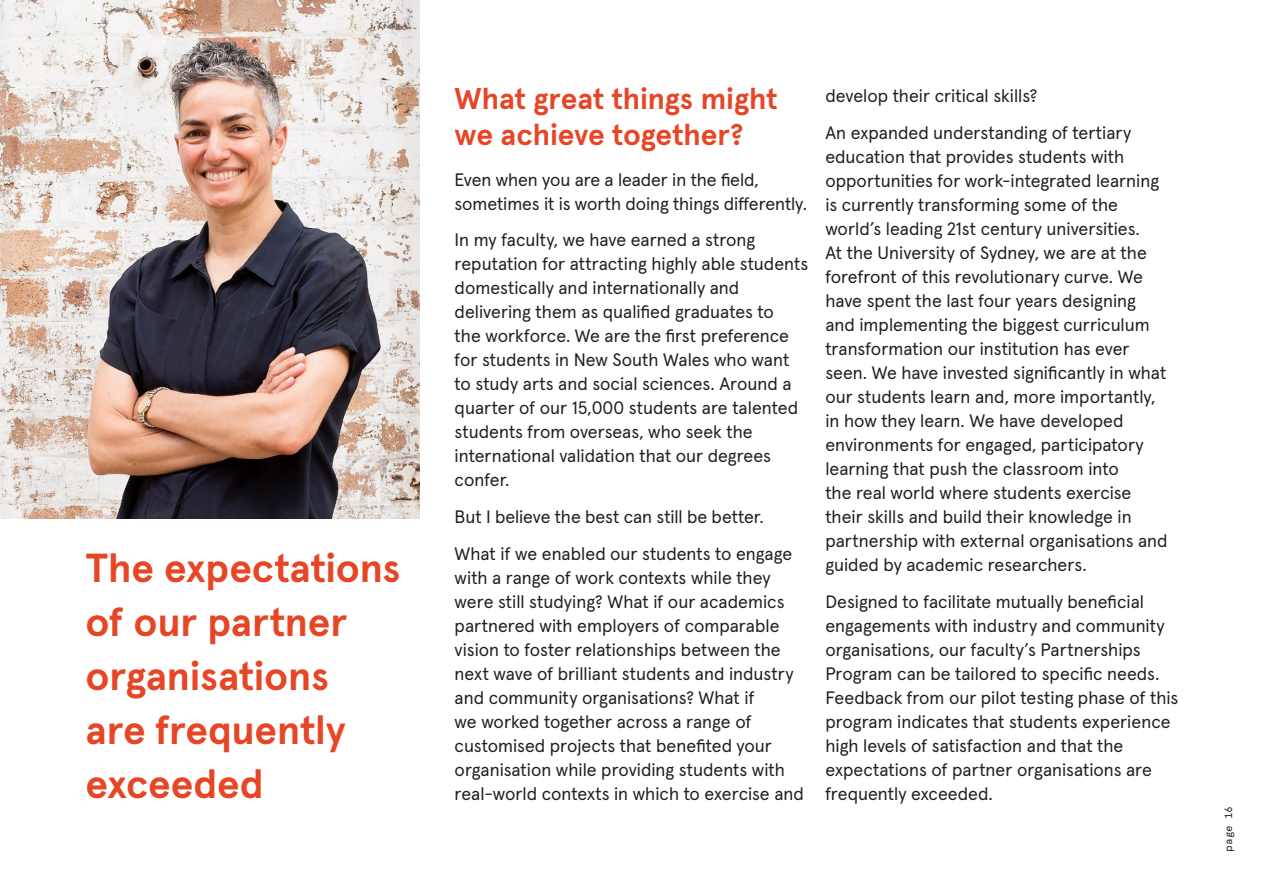
<style>
.page{position:relative;width:1263px;height:893px;background:#fff}
.page>*{position:absolute;margin:0;border:0;box-sizing:border-box;transform-origin:0 0}
.body_copy{font:700 40.5px/54px "Apercu Pro";letter-spacing:-.005em;color:#e64626}
.sub_header{font:700 30px/36px "Apercu Pro";letter-spacing:-.005em;color:#e64626}
.body_copy-2{font:18px/24px "Apercu Pro";color:#231f20}
.t1{font:10.5px "Apercu Mono Pro";color:#231f20}
</style>
<div class="page">
<img style="left:0;top:0;width:419px;height:519px">
<p class="body_copy" style="left:86px;top:538px;width:317px">The expectations of our partner organisations<br>are frequently exceeded</p>
<p class="sub_header" style="left:455px;top:78px;width:325px">What great things might we achieve together?</p>
<p class="body_copy-2" style="left:455px;top:166px;width:354px">Even when you are a leader in the field, sometimes it is worth doing things differently.</p>
<p class="body_copy-2" style="left:455px;top:227px;width:355px">In my faculty, we have earned a strong reputation for attracting highly able students domestically and internationally and delivering them as qualified graduates to<br>the workforce. We are the first preference for students in New South Wales who want to study arts and social sciences. Around a quarter of our 15,000 students are talented students from overseas, who seek the international validation that our degrees confer.</p>
<p class="body_copy-2" style="left:455px;top:503px;width:311px">But I believe the best can still be better.</p>
<p class="body_copy-2" style="left:455px;top:540px;width:351px">What if we enabled our students to engage with a range of work contexts while they were still studying? What if our academics partnered with employers of comparable vision to foster relationships between the next wave of brilliant students and industry and community organisations? What if<br>we worked together across a range of customised projects that benefited your organisation while providing students with real-world contexts in which to exercise and</p>
<p class="body_copy-2" style="left:825px;top:83px;width:214px">develop their critical skills?</p>
<p class="body_copy-2" style="left:825px;top:119px;width:344px">An expanded understanding of tertiary education that provides students with opportunities for work-integrated learning is currently transforming some of the world’s leading 21st century universities.<br>At the University of Sydney, we are at the forefront of this revolutionary curve. We have spent the last four years designing and implementing the biggest curriculum transformation our institution has ever seen. We have invested significantly in what our students learn and, more importantly, in how they learn. We have developed environments for engaged, participatory learning that push the classroom into<br>the real world where students exercise their skills and build their knowledge in partnership with external organisations and guided by academic researchers.</p>
<p class="body_copy-2" style="left:825px;top:588px;width:354px">Designed to facilitate mutually beneficial engagements with industry and community organisations, our faculty’s Partnerships Program can be tailored to specific needs.<br>Feedback from our pilot testing phase of this program indicates that students experience high levels of satisfaction and that the expectations of partner organisations are frequently exceeded.</p>
<p class="t1" style="left:1220px;top:851px;width:47px;rotate:-90deg">page 16</p>
</div>
